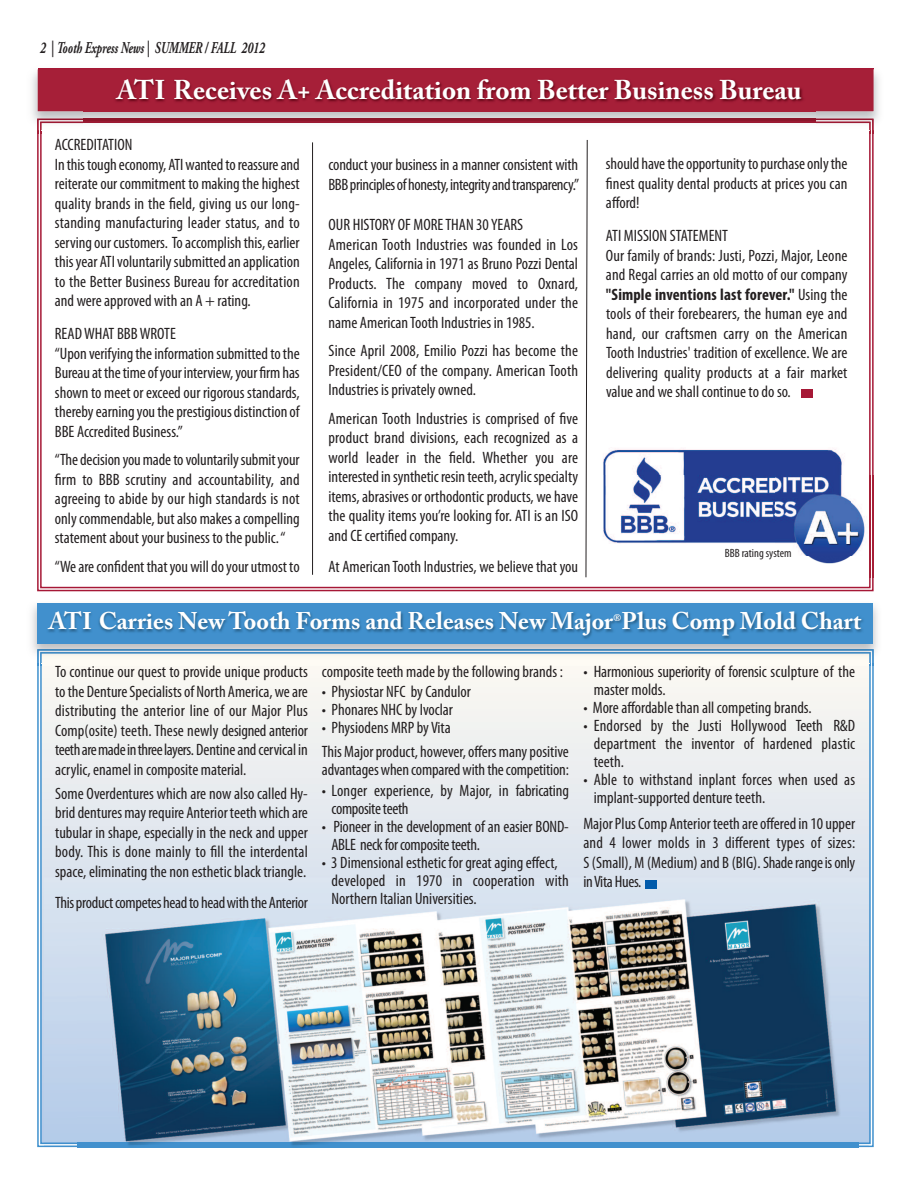
<style>
.page{position:relative;width:918px;height:1188px;background:#fff}
.page>*{position:absolute;margin:0;border:0;box-sizing:border-box;transform-origin:0 0}
.t1{font:700 27px "Adobe Caslon Pro";color:#fff}
.t2{font:700 24px "Adobe Caslon Pro";color:#fff}
.t3{font:condensed 16.5px/19.5px "Myriad Pro";color:#231f20}
.t4{font:condensed 16.5px "Myriad Pro";letter-spacing:-.02em;color:#231f20}
.t5{font:italic 700 16.5px "Adobe Garamond Pro";color:#231f20;scale:.67 1}
.t6{font:condensed 12px "Myriad Pro";color:#231f20}
.s1{font-weight:700}
</style>
<div class="page">
<svg style="left:43px;top:666px;width:825px;height:475px"></svg>
<img style="left:31px;top:603px;width:847px;height:51px">
<svg style="left:869px;top:663px;width:5px;height:3px"></svg>
<svg style="left:37px;top:663px;width:5px;height:3px"></svg>
<img style="left:37px;top:649px;width:837px;height:14px">
<img style="left:38px;top:68px;width:836px;height:1px">
<svg style="left:586px;top:140px;width:1px;height:437px"></svg>
<hr style="left:312px;top:142px;width:1px;height:433px;background:#231f20">
<img style="left:44px;top:877px;width:825px;height:271px">
<img style="left:44px;top:1146px;width:825px;height:1px">
<img style="left:44px;top:1143px;width:825px;height:1px">
<img style="left:78px;top:888px;width:781px;height:260px">
<img style="left:78px;top:1146px;width:781px;height:1px">
<img style="left:78px;top:1143px;width:781px;height:1px">
<svg style="left:869px;top:130px;width:5px;height:4px"></svg>
<svg style="left:37px;top:130px;width:5px;height:4px"></svg>
<img style="left:32px;top:69px;width:847px;height:53px">
<img style="left:815px;top:119px;width:59px;height:11px">
<img style="left:37px;top:119px;width:46px;height:11px">
<img style="left:38px;top:69px;width:835px;height:42px">
<img style="left:83px;top:122px;width:732px;height:1px">
<img style="left:83px;top:119px;width:732px;height:1px">
<img style="left:603px;top:449px;width:239px;height:27px">
<img style="left:603px;top:476px;width:173px;height:67px">
<img style="left:776px;top:476px;width:98px;height:102px">
<img style="left:869px;top:476px;width:1px;height:102px">
<div style="left:645px;top:880px;width:12px;height:8px;background:#015aaa"></div>
<div style="left:801px;top:390px;width:11px;height:8px;background:#a61836"></div>
<p class="t5" style="left:40px;top:41px;width:337px">2 | Tooth Express News | SUMMER / FALL 2012</p>
<h1 class="t1" style="left:117px;top:79px;width:686px">ATI Receives A+ Accreditation from Better Business Bureau</h1>
<p class="t3" style="left:55px;top:136px;width:246px">ACCREDITATION<br>In thistough economy, ATIwantedtoreassureand reiterate our commitment to making the highest quality brands in the field, giving us our long&shy;standing manufacturing leader status, and to servingourcustomers. Toaccomplish this,earlier thisyear ATIvoluntarilysubmittedan application to the Better Business Bureau for accreditation and were approved with an A + rating.</p>
<p class="t3" style="left:55px;top:325px;width:246px">READWHAT BBBWROTE<br>“Upon verifyingtheinformation submittedtothe Bureauatthetimeofyour interview,your firmhas shown to meet or exceed our rigorous standards, therebyearningyoutheprestigiousdistinction of BBE Accredited Business.”</p>
<p class="t3" style="left:55px;top:451px;width:246px;text-align:justify">“Thedecision youmadetovoluntarilysubmityour firm to BBB scrutiny and accountability, and agreeing to abide by our high standards is not onlycommendable,butalsomakesacompelling statement about your business to the public.“</p>
<p class="t3" style="left:55px;top:558px;width:246px">“Weareconfident thatyouwilldoyourutmost to</p>
<p class="t3" style="left:606px;top:156px;width:243px;text-align:justify">should havetheopportunitytopurchaseonlythe finest quality dental products at prices you can afford!</p>
<p class="t3" style="left:606px;top:228px;width:243px">ATI MISSION STATEMENT<br>Our family of brands: Justi, Pozzi, Major, Leone and Regal carries an old motto of our company <span class="s1">"Simple inventions last forever."</span> Using the tools of their forebearers, the human eye and hand, our craftsmen carry on the American Tooth Industries' tradition of excellence. We are delivering quality products at a fair market value and we shall continue to do so.</p>
<p class="t3" style="left:328px;top:156px;width:252px">conduct your business in a manner consistent with<br>BBBprinciplesofhonesty,integrityandtransparency.”</p>
<p class="t3" style="left:328px;top:216px;width:251px">OUR HISTORY OF MORETHAN 30YEARS<br>American Tooth Industries was founded in Los Angeles, California in 1971 as Bruno Pozzi Dental Products. The company moved to Oxnard, California in 1975 and incorporated under the name American Tooth Industries in 1985.</p>
<p class="t3" style="left:328px;top:342px;width:251px;text-align:justify">Since April 2008, Emilio Pozzi has become the President/CEO of the company. American Tooth Industries is privately owned.</p>
<p class="t3" style="left:328px;top:410px;width:251px;text-align:justify">American Tooth Industries is comprised of five product brand divisions, each recognized as a world leader in the field. Whether you are interestedin syntheticresin teeth,acrylicspecialty items, abrasives or orthodontic products, we have the quality items you’re looking for. ATI is an ISO and CE certified company.</p>
<p class="t3" style="left:328px;top:558px;width:251px">At American Tooth Industries, we believe that you</p>
<p class="t6" style="left:725px;top:549px;width:68px">BBB rating system</p>
<h2 class="t2" style="left:49px;top:612px;width:814px">ATI Carries New Tooth Forms and Releases New Major<sup>®</sup>Plus Comp Mold Chart</h2>
<p class="t3" style="left:55px;top:663px;width:254px;text-align:justify">To continue our quest to provide unique products tothe DentureSpecialistsof North America,weare distributing the anterior line of our Major Plus Comp(osite) teeth. These newly designed anterior teetharemadeinthreelayers. Dentineandcervical in acrylic, enamel in composite material.</p>
<p class="t3" style="left:55px;top:785px;width:254px;text-align:justify">Some Overdentures which are now also called Hy&shy;briddenturesmayrequire Anterior teethwhich are tubular in shape, especially in the neck and upper body. This is done mainly to fill the interdental space, eliminating the non esthetic black triangle.</p>
<p class="t4" style="left:55px;top:897px;width:254px">Thisproductcompetes headto headwith theAnterior</p>
<p class="t3" style="left:322px;top:663px;width:243px">composite teeth made by the following brands :</p>
<p class="t3" style="left:322px;top:683px;width:151px">• Physiostar NFC by Candulor</p>
<p class="t3" style="left:322px;top:701px;width:133px">• Phonares NHC by Ivoclar</p>
<p class="t3" style="left:322px;top:717px;width:249px;line-height:24px">• Physiodens MRP by Vita<br>ThisMajorproduct, however,offersmanypositive</p>
<p class="t3" style="left:322px;top:761px;width:249px">advantageswhen comparedwith thecompetition:</p>
<p class="t3" style="left:331px;top:783px;width:239px;line-height:18px;text-indent:-10px">• Longer experience, by Major, in fabricating compositeteeth</p>
<p class="t3" style="left:331px;top:819px;width:239px;line-height:18px;text-indent:-10px">• Pioneer in the development of an easier BOND-<br>ABLE neckforcompositeteeth.</p>
<p class="t3" style="left:331px;top:855px;width:239px;line-height:18px;text-indent:-10px">• 3 Dimensional esthetic for great aging effect, developed in 1970 in cooperation with<br>Northern Italian Universities.</p>
<p class="t3" style="left:594px;top:664px;width:263px;line-height:18px;text-indent:-10px">• Harmonious superiority of forensic sculpture of the master molds.</p>
<p class="t3" style="left:583px;top:699px;width:230px">• More affordable than all competing brands.</p>
<p class="t3" style="left:594px;top:718px;width:263px;line-height:18px;text-align:justify;text-indent:-10px">• Endorsed by the Justi Hollywood Teeth R&amp;D department the inventor of hardened plastic teeth.</p>
<p class="t3" style="left:594px;top:772px;width:263px;line-height:18px;text-indent:-10px">• Able to withstand inplant forces when used as implant-supported denture teeth.</p>
<p class="t3" style="left:583px;top:815px;width:273px;text-align:justify">MajorPlusComp Anterior teeth areofferedin 10upper and 4 lower molds in 3 different types of sizes:<br>S (Small), M (Medium) and B (BIG). Shaderangeisonly inVita Hues.</p>
</div>
